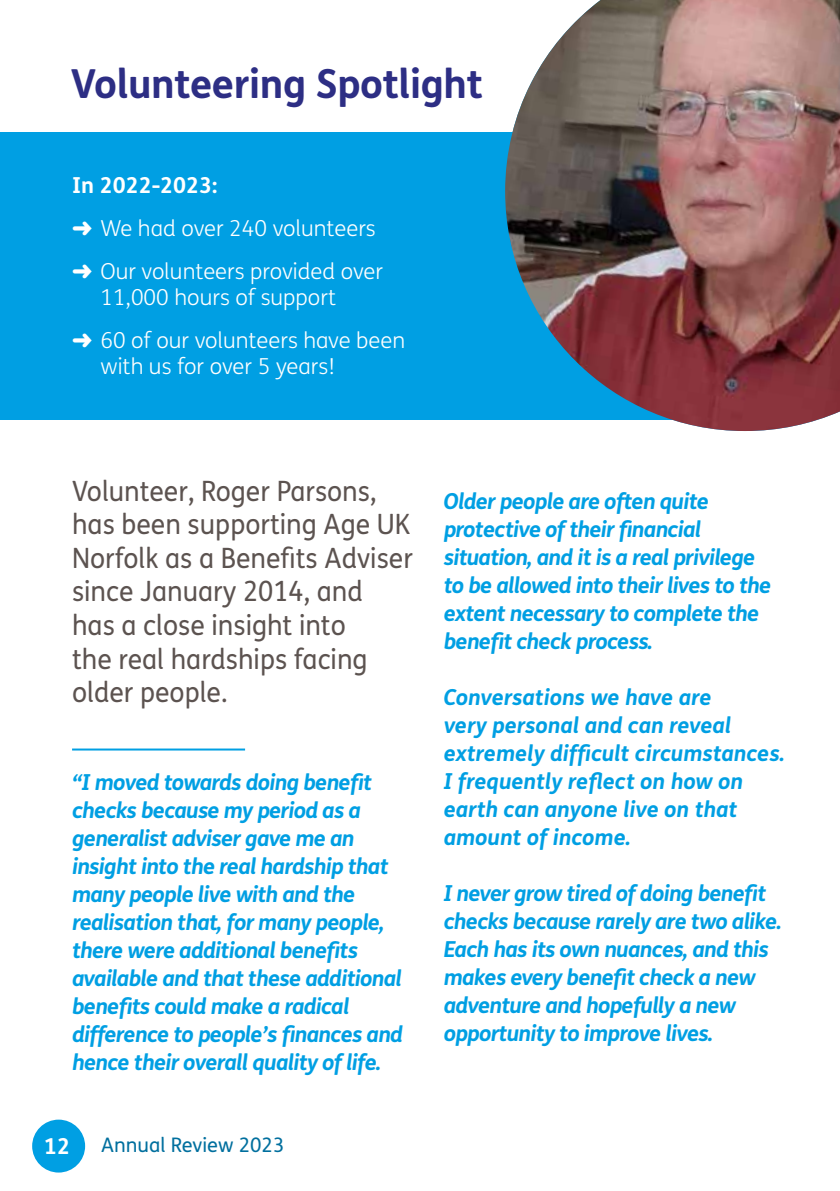
<style>
.page{position:relative;width:840px;height:1191px;background:#fff}
.page>*{position:absolute;margin:0;border:0;box-sizing:border-box;transform-origin:0 0}
.t1{font:700 40px "FS Me";letter-spacing:-.01em;color:#2d2e84}
.t2{font:28px/33.6px "FS Me";color:#5c5350;scale:.95 1}
.t3{font:italic 700 22px/28px "FS Me";letter-spacing:-.03em;color:#009fe3}
.t4{font:italic 700 22px/28px "FS Me";color:#009fe3}
.t5{font:300 22px/43px "FS Me";color:#fff}
.t6{font:700 22px "FS Me";color:#fff}
.t7{font:20px "FS Me";color:#006f9e}
.s1{font-weight:700}
</style>
<div class="page">
<div style="left:32px;top:1119px;width:53px;height:53px;background:#009fe3;border-radius:50%"></div>
<div style="left:0;top:132px;width:697px;height:288px;background:#009fe3"></div>
<img style="left:505px;top:0;width:334px;height:431px">
<hr style="left:72px;top:748px;width:173px;height:2px;background:#009fe3">
<h1 class="t1" style="left:71px;top:53px;width:413px">Volunteering Spotlight</h1>
<p class="t5" style="left:72px;top:163px;width:312px"><span class="s1">In 2022-2023:<br></span>➜ We had over 240 volunteers ➜ Our volunteers provided over</p>
<p class="t5" style="left:72px;top:275px;width:334px;text-indent:28px">11,000 hours of support<br>➜ 60 of our volunteers have been</p>
<p class="t5" style="left:100px;top:344px;width:236px">with us for over 5 years!</p>
<p class="t2" style="left:72px;top:473px;width:360px">Volunteer, Roger Parsons, has been supporting Age UK<br>Norfolk as a Benefits Adviser since January 2014, and<br>has a close insight into<br>the real hardships facing older people.</p>
<p class="t3" style="left:72px;top:767px;width:332px">“I moved towards doing benefit checks because my period as a generalist adviser gave me an insight into the real hardship that many people live with and the realisation that, for many people, there were additional benefits available and that these additional benefits could make a radical difference to people’s finances and hence their overall quality of life.</p>
<p class="t6" style="left:44px;top:1129px;width:27px">12</p>
<p class="t7" style="left:101px;top:1131px;width:184px">Annual Review 2023</p>
<p class="t3" style="left:443px;top:486px;width:329px">Older people are often quite protective of their financial situation, and it is a real privilege to be allowed into their lives to the extent necessary to complete the benefit check process.</p>
<p class="t4" style="left:443px;top:682px;width:342px">Conversations we have are<br>very personal and can reveal extremely difficult circumstances.<br>I frequently reflect on how on earth can anyone live on that amount of income.</p>
<p class="t3" style="left:443px;top:878px;width:339px">I never grow tired of doing benefit checks because rarely are two alike.<br>Each has its own nuances, and this makes every benefit check a new adventure and hopefully a new opportunity to improve lives.</p>
</div>
